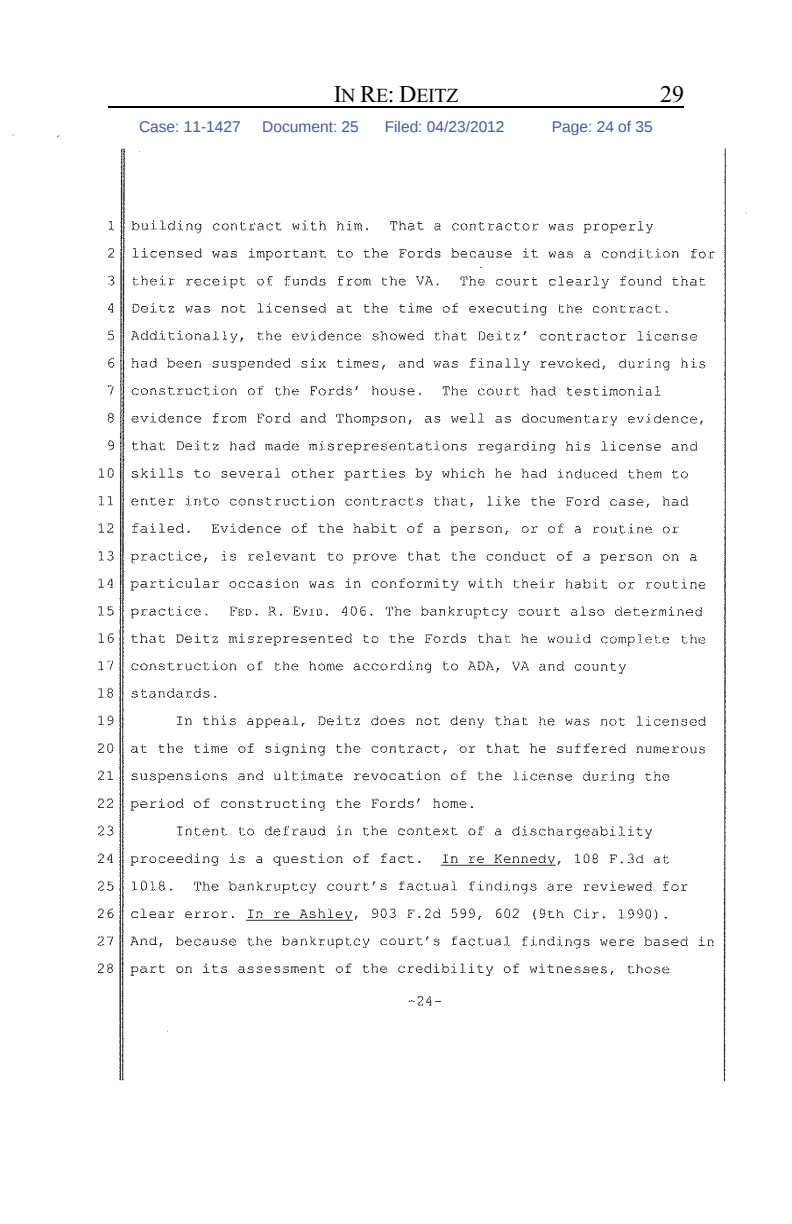
<style>
.page{position:relative;width:792px;height:1224px;background:#fff}
.page>*{position:absolute;margin:0;border:0;box-sizing:border-box;transform-origin:0 0}
.t1{font:24px "Times New Roman";color:#000}
.t2{font:20px "Times New Roman";color:#000}
.t3{font:15.6px "Liberation Sans";color:#4757a6}
.s1{font-size:24px}
</style>
<div class="page">
<img style="left:12px;top:106px;width:735px;height:976px">
<hr style="left:108px;top:107px;width:576px;height:1px;background:#000">
<p class="t2" style="left:334px;top:88px;width:126px"><span class="s1">I</span>N <span class="s1">R</span>E<span class="s1">: D</span>EITZ</p>
<h1 class="t1" style="left:660px;top:85px;width:25px">29</h1>
<p class="t3" style="left:139px;top:118px;width:103px">Case: 11-1427</p>
<p class="t3" style="left:262px;top:118px;width:98px">Document: 25</p>
<p class="t3" style="left:385px;top:118px;width:121px">Filed: 04/23/2012</p>
<p class="t3" style="left:552px;top:118px;width:102px">Page: 24 of 35</p>
</div>
